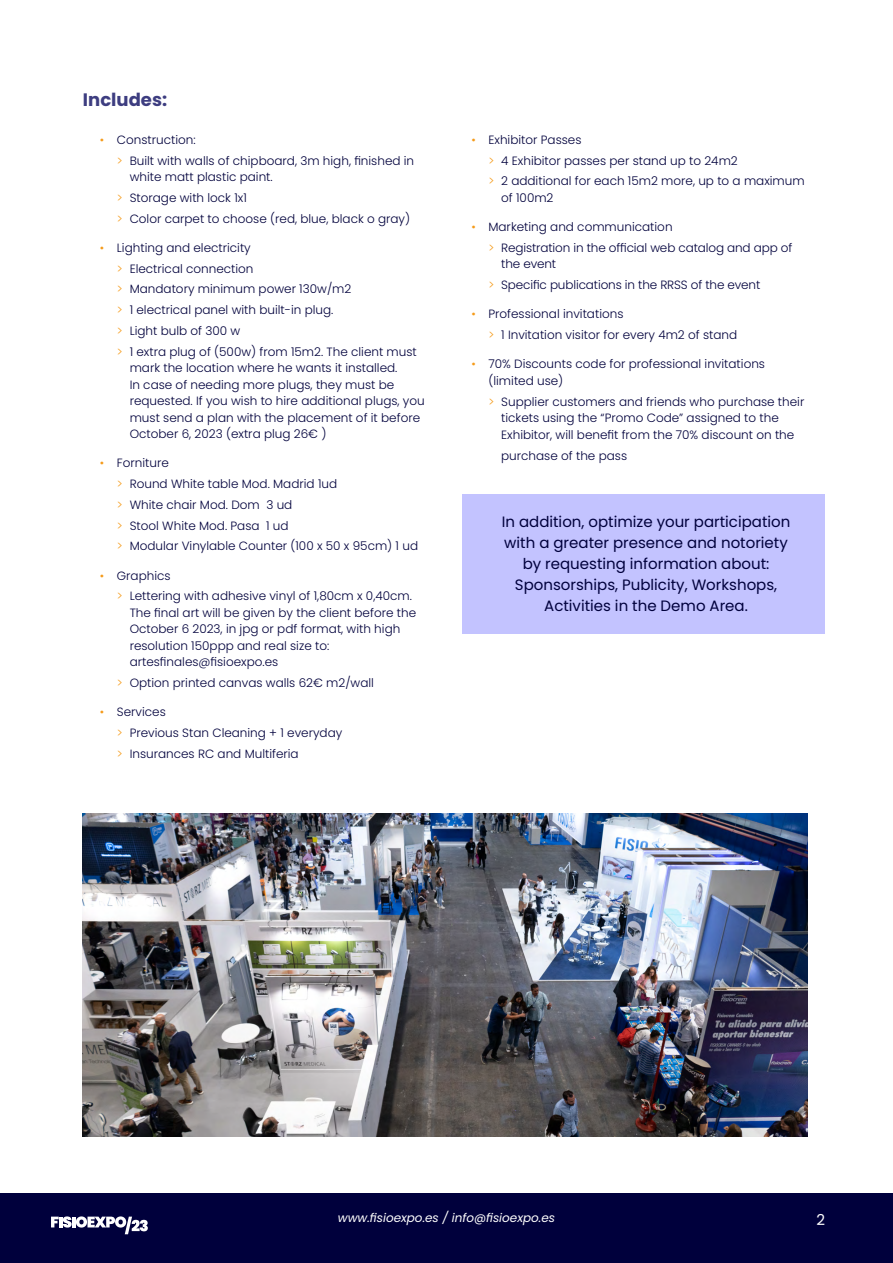
<style>
.page{position:relative;width:893px;height:1263px;background:#fff}
.page>*{position:absolute;margin:0;border:0;box-sizing:border-box;transform-origin:0 0}
.t1{font:700 18px "Poppins";color:#3d3d80}
.t2{font:15px/21px "Poppins";color:#00003c;text-align:center}
.t3{font:15px "Poppins";color:#fff}
.t4{font:300 12px/20.7px "Poppins";color:#00003c}
.t5{font:italic 12px "Poppins";color:#fff}
.s1{color:#f59b1a}
</style>
<div class="page">
<div style="left:0;top:1193px;width:893px;height:70px;background:#00003c"></div>
<svg style="left:51px;top:1216px;width:97px;height:18px"></svg>
<div style="left:463px;top:495px;width:362px;height:139px;background:#c3c3ff"></div>
<img style="left:83px;top:814px;width:725px;height:323px">
<h1 class="t1" style="left:83px;top:89px;width:86px">Includes:</h1>
<p class="t4" style="left:117px;top:129px;width:299px;text-indent:-17px"><span class="s1">•</span> Construction:<br><span class="s1">&gt;</span> Built with walls of chipboard, 3m high, finished in</p>
<p class="t4" style="left:117px;top:167px;width:295px;text-indent:13px">white matt plastic paint.<br><span class="s1">&gt;</span> Storage with lock 1x1<br><span class="s1">&gt;</span> Color carpet to choose (red, blue, black o gray)</p>
<p class="t4" style="left:117px;top:237px;width:301px;text-indent:-17px"><span class="s1">•</span> Lighting and electricity<br><span class="s1">&gt;</span> Electrical connection<br><span class="s1">&gt;</span> Mandatory minimum power 130w/m2<br><span class="s1">&gt;</span> 1 electrical panel with built-in plug.<br><span class="s1">&gt;</span> Light bulb of 300 w<br><span class="s1">&gt;</span> 1 extra plug of (500w) from 15m2. The client must</p>
<p class="t4" style="left:130px;top:360px;width:297px;line-height:16.5px">mark the location where he wants it installed.<br>In case of needing more plugs, they must be requested. If you wish to hire additional plugs, you must send a plan with the placement of it before October 6, 2023 (extra plug 26€ )</p>
<p class="t4" style="left:117px;top:453px;width:303px;text-indent:-17px"><span class="s1">•</span> Forniture<br><span class="s1">&gt;</span> Round White table Mod. Madrid 1ud<br><span class="s1">&gt;</span> White chair Mod. Dom 3 ud<br><span class="s1">&gt;</span> Stool White Mod. Pasa 1 ud<br><span class="s1">&gt;</span> Modular Vinylable Counter (100 x 50 x 95cm) 1 ud</p>
<p class="t4" style="left:117px;top:565px;width:297px;text-indent:-17px"><span class="s1">•</span> Graphics<br><span class="s1">&gt;</span> Lettering with adhesive vinyl of 1,80cm x 0,40cm.</p>
<p class="t4" style="left:130px;top:604px;width:288px;line-height:16.5px">The final art will be given by the client before the October 6 2023, in jpg or pdf format, with high resolution 150ppp and real size to: artesfinales@fisioexpo.es</p>
<p class="t4" style="left:117px;top:673px;width:259px"><span class="s1">&gt;</span> Option printed canvas walls 62€ m2/wall</p>
<p class="t4" style="left:117px;top:702px;width:227px;text-indent:-17px"><span class="s1">•</span> Services<br><span class="s1">&gt;</span> Previous Stan Cleaning + 1 everyday <span class="s1">&gt;</span> Insurances RC and Multiferia</p>
<p class="t4" style="left:488px;top:129px;width:318px;text-indent:-17px"><span class="s1">•</span> Exhibitor Passes<br><span class="s1">&gt;</span> 4 Exhibitor passes per stand up to 24m2<br><span class="s1">&gt;</span> 2 additional for each 15m2 more, up to a maximum</p>
<p class="t4" style="left:501px;top:187px;width:54px">of 100m2</p>
<p class="t4" style="left:488px;top:217px;width:305px;text-indent:-17px"><span class="s1">•</span> Marketing and communication<br><span class="s1">&gt;</span> Registration in the official web catalog and app of</p>
<p class="t4" style="left:488px;top:254px;width:273px;text-indent:13px">the event<br><span class="s1">&gt;</span> Specific publications in the RRSS of the event</p>
<p class="t4" style="left:488px;top:304px;width:250px;text-indent:-17px"><span class="s1">•</span> Professional invitations<br><span class="s1">&gt;</span> 1 Invitation visitor for every 4m2 of stand</p>
<p class="t4" style="left:488px;top:356px;width:278px;line-height:16.5px;text-indent:-17px"><span class="s1">•</span> 70% Discounts code for professional invitations (limited use)</p>
<p class="t4" style="left:501px;top:393px;width:305px;line-height:16.5px;text-indent:-13px"><span class="s1">&gt;</span> Supplier customers and friends who purchase their tickets using the “Promo Code” assigned to the<br>Exhibitor, will benefit from the 70% discount on the</p>
<p class="t4" style="left:501px;top:445px;width:127px">purchase of the pass</p>
<p class="t2" style="left:502px;top:512px;width:290px">In addition, optimize your participation with a greater presence and notoriety by requesting information about:<br>Sponsorships, Publicity, Workshops, Activities in the Demo Area.</p>
<p class="t5" style="left:338px;top:1210px;width:219px">www.fisioexpo.es / info@fisioexpo.es</p>
<p class="t3" style="left:816px;top:1211px;width:10px">2</p>
</div>
